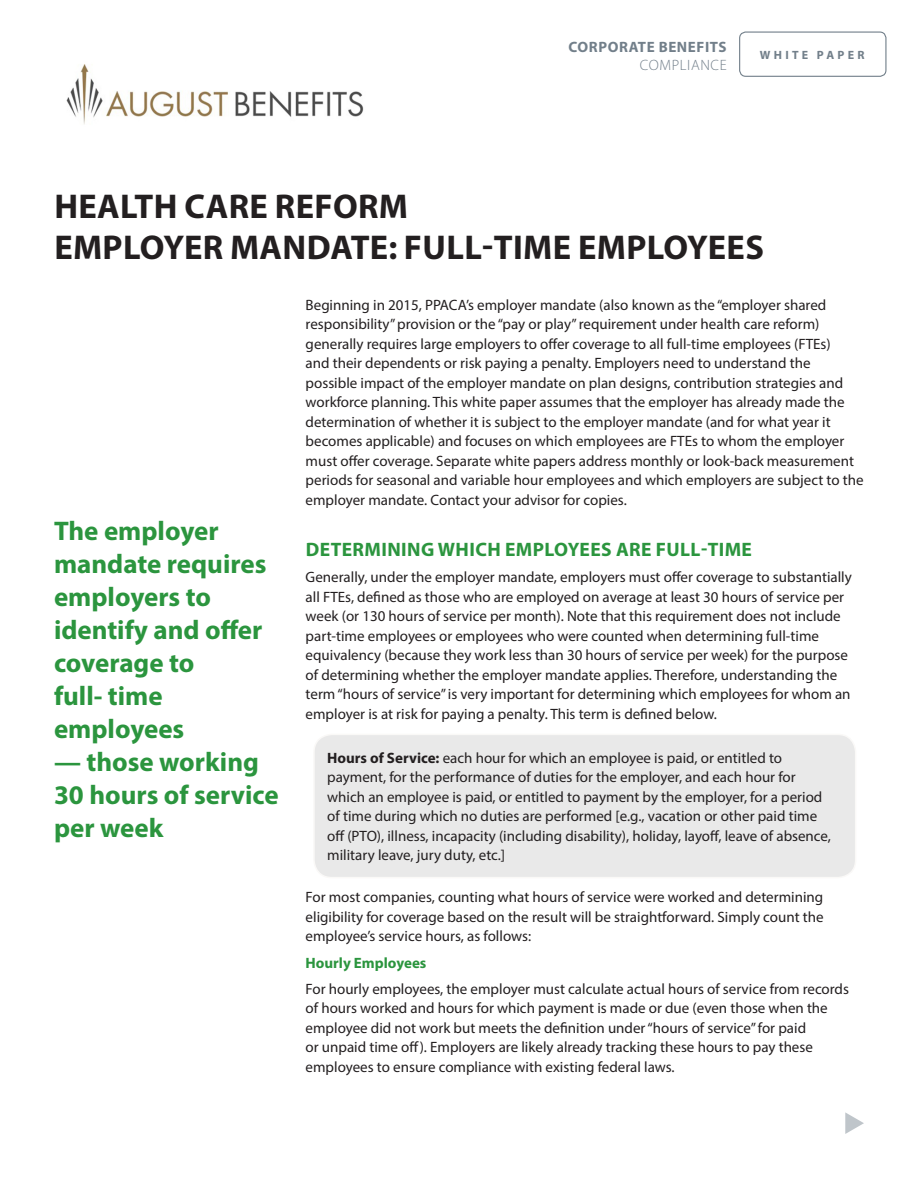
<style>
.page{position:relative;width:918px;height:1188px;background:#fff}
.page>*{position:absolute;margin:0;border:0;box-sizing:border-box;transform-origin:0 0}
.Headline{font:700 34.5px "Myriad Pro";letter-spacing:.01em;color:#231f20}
.Callout{font:700 27px/33px "Myriad Pro";color:#2b953e}
.Subhead_Level_1{font:700 19.5px "Myriad Pro";letter-spacing:.02em;color:#2b953e}
.Body_Copy{font:15px/19.5px "Myriad Pro";color:#231f20}
.t1{font:700 15px "Myriad Pro";letter-spacing:.04em;color:#727f8a}
.Body_Copy-2{font:700 15px "Myriad Pro";color:#2b953e}
.t2{font:300 15px "Myriad Pro";letter-spacing:.04em;color:#727f8a}
.t3{font:700 12px "Myriad Pro";letter-spacing:.27em;color:#727f8a}
.s1{font-weight:700}
</style>
<div class="page">
<svg style="left:845px;top:1112px;width:19px;height:22px"></svg>
<div style="left:314px;top:734px;width:542px;height:144px;background:#e9e9e9;border-radius:18px"></div>
<div style="left:313px;top:734px;width:543px;height:144px;border:2px solid #cdc2b4;border-radius:18px"></div>
<div style="left:739px;top:32px;width:147px;height:45px;border:1px solid #727f8a;border-radius:6px"></div>
<img style="left:66px;top:64px;width:298px;height:60px">
<p class="t1" style="left:569px;top:37px;width:160px">CORPORATE BENEFITS</p>
<p class="t2" style="left:640px;top:57px;width:88px">COMPLIANCE</p>
<p class="t3" style="left:760px;top:47px;width:106px">WHITE PAPER</p>
<p class="Headline" style="left:54px;top:184px;width:355px">HEALTH CARE REFORM</p>
<p class="Headline" style="left:54px;top:225px;width:711px">EMPLOYER MANDATE: FULL-TIME EMPLOYEES</p>
<p class="Body_Copy" style="left:306px;top:295px;width:559px">Beginning in 2015, PPACA’s employer mandate (also known as the “employer shared responsibility” provision or the “pay or play” requirement under health care reform) generally requires large employers to offer coverage to all full-time employees (FTEs)<br>and their dependents or risk paying a penalty. Employers need to understand the possible impact of the employer mandate on plan designs, contribution strategies and workforce planning. This white paper assumes that the employer has already made the determination of whether it is subject to the employer mandate (and for what year it becomes applicable) and focuses on which employees are FTEs to whom the employer must offer coverage. Separate white papers address monthly or look-back measurement periods for seasonal and variable hour employees and which employers are subject to the employer mandate. Contact your advisor for copies.</p>
<p class="Subhead_Level_1" style="left:306px;top:536px;width:448px">DETERMINING WHICH EMPLOYEES ARE FULL-TIME</p>
<p class="Body_Copy" style="left:306px;top:567px;width:548px">Generally, under the employer mandate, employers must offer coverage to substantially all FTEs, defined as those who are employed on average at least 30 hours of service per week (or 130 hours of service per month). Note that this requirement does not include part-time employees or employees who were counted when determining full-time equivalency (because they work less than 30 hours of service per week) for the purpose of determining whether the employer mandate applies. Therefore, understanding the term “hours of service” is very important for determining which employees for whom an employer is at risk for paying a penalty. This term is defined below.</p>
<p class="Callout" style="left:54px;top:513px;width:214px">The employer mandate requires employers to identify and offer coverage to<br>full- time employees</p>
<p class="Callout" style="left:54px;top:744px;width:206px">— those working</p>
<p class="Callout" style="left:54px;top:777px;width:226px">30 hours of service per week</p>
<p class="Body_Copy" style="left:327px;top:748px;width:505px"><span class="s1">Hours of Service:</span> each hour for which an employee is paid, or entitled to payment, for the performance of duties for the employer, and each hour for which an employee is paid, or entitled to payment by the employer, for a period of time during which no duties are performed [e.g., vacation or other paid time off (PTO), illness, incapacity (including disability), holiday, layoff, leave of absence, military leave, jury duty, etc.]</p>
<p class="Body_Copy" style="left:306px;top:887px;width:520px;text-align:justify">For most companies, counting what hours of service were worked and determining eligibility for coverage based on the result will be straightforward. Simply count the employee’s service hours, as follows:</p>
<p class="Body_Copy-2" style="left:306px;top:953px;width:122px">Hourly Employees</p>
<p class="Body_Copy" style="left:306px;top:979px;width:545px">For hourly employees, the employer must calculate actual hours of service from records of hours worked and hours for which payment is made or due (even those when the employee did not work but meets the definition under “hours of service” for paid<br>or unpaid time off). Employers are likely already tracking these hours to pay these employees to ensure compliance with existing federal laws.</p>
</div>
